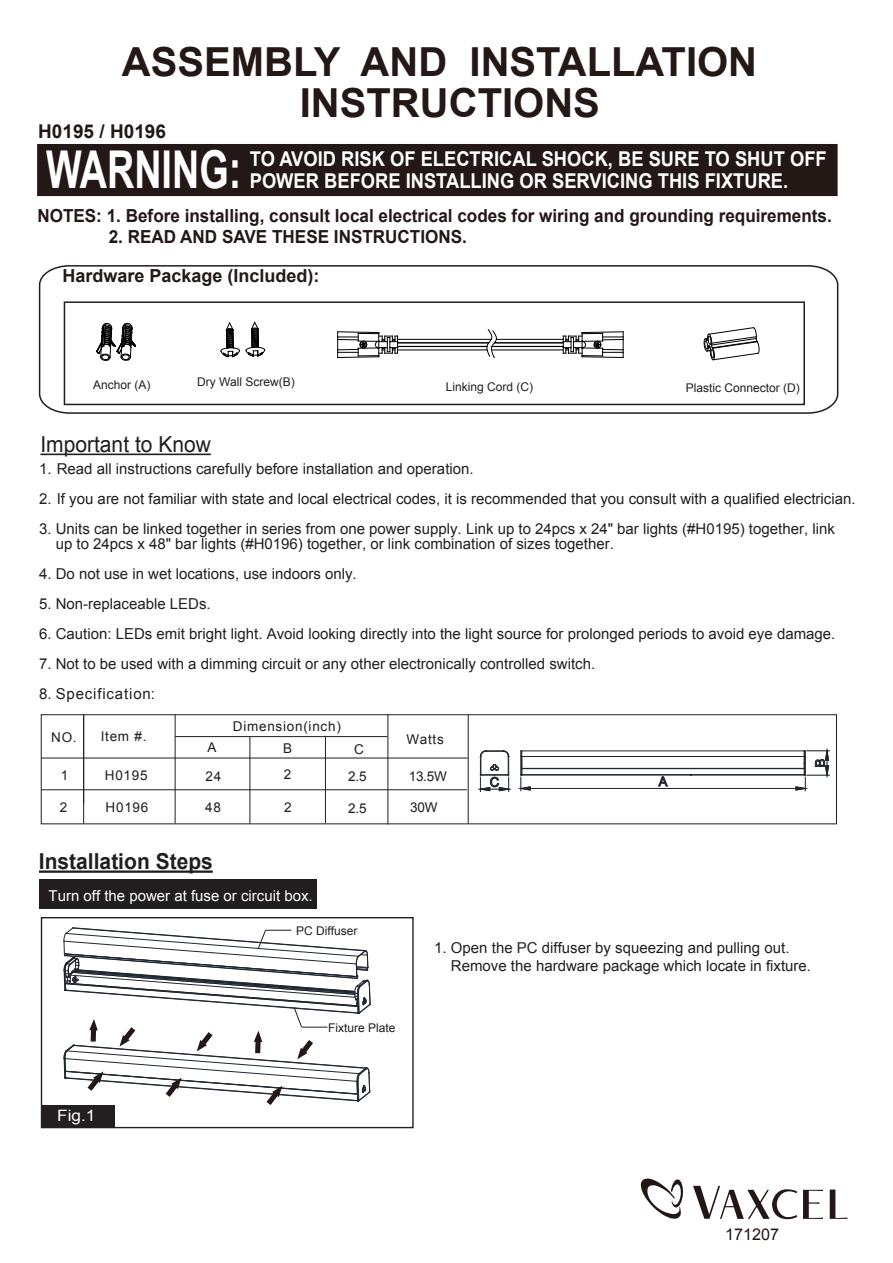
<style>
.page{position:relative;width:893px;height:1263px;background:#fff}
.page>*{position:absolute;margin:0;border:0;box-sizing:border-box;transform-origin:0 0}
.t1{font:700 52.2px "Arial";color:#fff;scale:.72 1}
.t2{font:700 40.05px/41.1px "Arial";color:#231815;text-align:center}
.t3{font:700 22.05px "Arial";color:#221e1f;scale:.95 1}
.t4{font:22.05px "Arial";color:#221e1f;scale:.95 1}
.t5{font:700 20.4px/22px "Arial";color:#fff;scale:.9 1}
.t6{font:700 19.05px "Arial";color:#231815}
.t7{font:700 18px "Arial";color:#231815;scale:.95 1}
.t8{font:700 18px "Arial";color:#231915}
.t9{font:16.2px "Arial";color:#221714}
.t10{font:15.75px "Arial";color:#fff;scale:1.09 1}
.t11{font:15px/18px "Arial";color:#221e1f}
.t12{font:15px "Arial";color:#fff}
.t13{font:15px "Arial";letter-spacing:.055em;color:#211d1e}
.t14{font:13.5px "Arial";letter-spacing:.055em;color:#211d1e}
.t15{font:13.05px "Arial";color:#202730}
.t16{font:12px "Arial";color:#231f20}
.t17{font:12px "Arial";color:#221e1f}
.s1{color:#221e1f}
</style>
<div class="page">
<svg style="left:830px;top:1189px;width:17px;height:30px"></svg>
<svg style="left:693px;top:1186px;width:104px;height:33px"></svg>
<svg style="left:803px;top:1190px;width:20px;height:29px"></svg>
<svg style="left:641px;top:1178px;width:42px;height:41px"></svg>
<div style="left:37px;top:144px;width:801px;height:52px;background:#231815"></div>
<svg style="left:64px;top:927px;width:307px;height:178px"></svg>
<div style="left:39px;top:879px;width:278px;height:29px;background:#221e1f"></div>
<div style="left:42px;top:1105px;width:73px;height:22px;background:#231f20"></div>
<div style="left:41px;top:917px;width:373px;height:211px;border:1px solid #231f20"></div>
<hr style="left:39px;top:870px;width:174px;height:3px;background:#221e1f">
<hr style="left:40px;top:453px;width:171px;height:2px;background:#221e1f">
<div style="left:41px;top:714px;width:796px;height:110px;border:1px solid #211d1e"></div>
<hr style="left:83px;top:715px;width:1px;height:109px;background:#211d1e">
<hr style="left:175px;top:715px;width:1px;height:108px;background:#211d1e">
<hr style="left:41px;top:758px;width:427px;height:1px;background:#211d1e">
<hr style="left:41px;top:789px;width:426px;height:1px;background:#211d1e">
<hr style="left:388px;top:715px;width:1px;height:109px;background:#211d1e">
<hr style="left:175px;top:736px;width:212px;height:1px;background:#211d1e">
<hr style="left:250px;top:736px;width:1px;height:87px;background:#211d1e">
<hr style="left:325px;top:736px;width:1px;height:87px;background:#211d1e">
<hr style="left:468px;top:715px;width:1px;height:109px;background:#211d1e">
<hr style="left:522px;top:774px;width:282px;height:1px;background:#202730">
<hr style="left:522px;top:775px;width:282px;height:1px;background:#202730">
<hr style="left:522px;top:756px;width:282px;height:1px;background:#202730">
<hr style="left:522px;top:768px;width:282px;height:1px;background:#202730">
<hr style="left:522px;top:751px;width:282px;height:1px;background:#202730">
<svg style="left:478px;top:750px;width:33px;height:41px"></svg>
<hr style="left:530px;top:788px;width:266px;height:1px;background:#202730">
<svg style="left:658px;top:776px;width:10px;height:11px"></svg>
<svg style="left:519px;top:750px;width:12px;height:41px"></svg>
<svg style="left:795px;top:748px;width:34px;height:43px"></svg>
<svg style="left:38px;top:265px;width:801px;height:149px"></svg>
<svg style="left:96px;top:322px;width:40px;height:39px"></svg>
<svg style="left:220px;top:322px;width:20px;height:35px"></svg>
<svg style="left:246px;top:322px;width:19px;height:35px"></svg>
<h2 class="t2" style="left:122px;top:42px;width:637px">ASSEMBLY AND INSTALLATION<br>INSTRUCTIONS</h2>
<p class="t6" style="left:38px;top:119px;width:129px">H0195 / H0196</p>
<h1 class="t1" style="left:46px;top:135px;width:273px">WARNING:</h1>
<h3 class="t5" style="left:250px;top:148px;width:643px">TO AVOID RISK OF ELECTRICAL SHOCK, BE SURE TO SHUT OFF<br>POWER BEFORE INSTALLING OR SERVICING THIS FIXTURE.</h3>
<p class="t7" style="left:37px;top:204px;width:838px">NOTES: 1. Before installing, consult local electrical codes for wiring and grounding requirements.</p>
<p class="t7" style="left:109px;top:224px;width:379px">2. READ AND SAVE THESE INSTRUCTIONS.</p>
<p class="t8" style="left:63px;top:264px;width:259px">Hardware Package (Included):</p>
<p class="t16" style="left:93px;top:377px;width:59px">Anchor (A)</p>
<p class="t16" style="left:197px;top:374px;width:99px">Dry Wall Screw(B)</p>
<p class="t16" style="left:446px;top:379px;width:89px">Linking Cord (C)</p>
<p class="t16" style="left:686px;top:380px;width:116px">Plastic Connector (D)</p>
<h3 class="t4" style="left:40px;top:430px;width:181px">Important to Know</h3>
<p class="t11" style="left:39px;top:460px;width:436px">1. Read all instructions carefully before installation and operation.</p>
<p class="t11" style="left:39px;top:490px;width:818px">2. If you are not familiar with state and local electrical codes, it is recommended that you consult with a qualified electrician.</p>
<p class="t11" style="left:56px;top:522px;width:781px;line-height:15px;text-indent:-17px">3. Units can be linked together in series from one power supply. Link up to 24pcs x 24" bar lights (#H0195) together, link up to 24pcs x 48" bar lights (#H0196) together, or link combination of sizes together.</p>
<p class="t11" style="left:39px;top:565px;width:319px">4. Do not use in wet locations, use indoors only.</p>
<p class="t11" style="left:39px;top:595px;width:173px">5. Non-replaceable LEDs.</p>
<p class="t11" style="left:39px;top:625px;width:798px">6. Caution: LEDs emit bright light. Avoid looking directly into the light source for prolonged periods to avoid eye damage.</p>
<p class="t11" style="left:39px;top:655px;width:558px">7. Not to be used with a dimming circuit or any other electronically controlled switch.</p>
<p class="t13" style="left:39px;top:684px;width:117px"><span class="s1">8.</span> Specification:</p>
<p class="t14" style="left:51px;top:728px;width:27px">NO.</p>
<p class="t14" style="left:61px;top:767px;width:9px">1</p>
<p class="t14" style="left:60px;top:798px;width:9px">2</p>
<p class="t14" style="left:101px;top:727px;width:47px">Item #.</p>
<p class="t14" style="left:105px;top:766px;width:44px">H0195</p>
<p class="t14" style="left:233px;top:718px;width:109px">Dimension(inch)</p>
<p class="t14" style="left:208px;top:739px;width:11px">A</p>
<p class="t14" style="left:283px;top:740px;width:11px">B</p>
<p class="t14" style="left:354px;top:741px;width:11px">C</p>
<p class="t14" style="left:206px;top:767px;width:17px">24</p>
<p class="t14" style="left:284px;top:765px;width:9px">2</p>
<p class="t14" style="left:348px;top:768px;width:20px">2.5</p>
<p class="t14" style="left:406px;top:730px;width:39px">Watts</p>
<p class="t14" style="left:409px;top:767px;width:40px">13.5W</p>
<p class="t14" style="left:106px;top:798px;width:44px">H0196</p>
<p class="t14" style="left:205px;top:798px;width:17px">48</p>
<p class="t14" style="left:284px;top:798px;width:9px">2</p>
<p class="t14" style="left:348px;top:799px;width:20px">2.5</p>
<p class="t14" style="left:410px;top:799px;width:29px">30W</p>
<h3 class="t3" style="left:39px;top:847px;width:185px">Installation Steps</h3>
<p class="t12" style="left:48px;top:886px;width:266px">Turn off the power at fuse or circuit box.</p>
<p class="t17" style="left:296px;top:923px;width:63px">PC Diffuser</p>
<p class="t15" style="left:490px;top:773px;width:11px">C</p>
<p class="t15" style="left:659px;top:773px;width:10px">A</p>
<p class="t15" style="left:811px;top:767px;width:10px;rotate:-90deg">B</p>
<p class="t10" style="left:57px;top:1105px;width:37px">Fig.1</p>
<p class="t17" style="left:328px;top:1019px;width:69px">Fixture Plate</p>
<p class="t11" style="left:451px;top:939px;width:362px;text-indent:-17px">1. Open the PC diffuser by squeezing and pulling out.<br>Remove the hardware package which locate in fixture.</p>
<p class="t9" style="left:725px;top:1224px;width:55px">171207</p>
</div>
